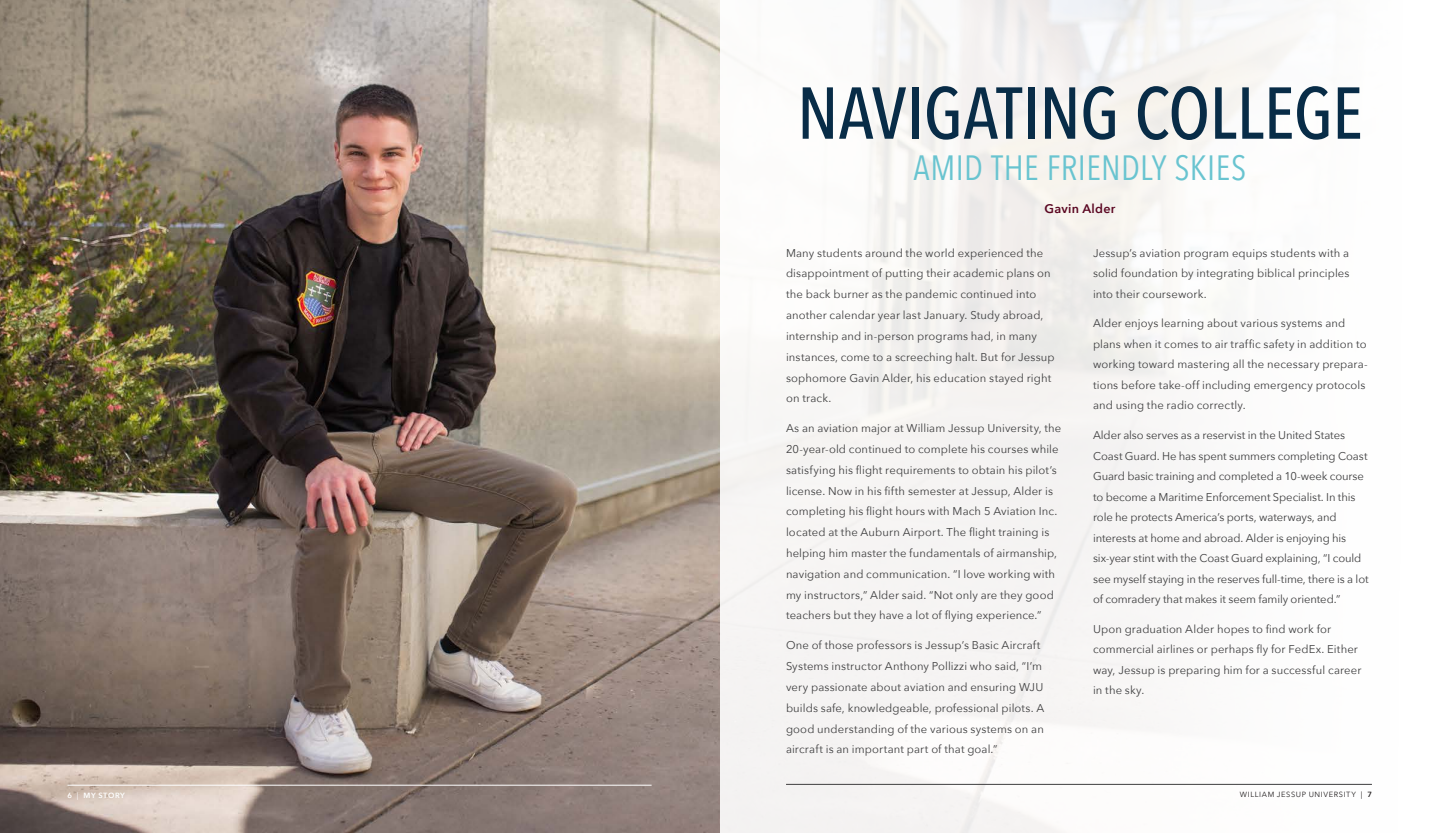
<style>
.page{position:relative;width:1440px;height:833px;background:#fff}
.page>*{position:absolute;margin:0;border:0;box-sizing:border-box;transform-origin:0 0}
.heading{font:500 72.5px "Avenir Next Condensed";letter-spacing:-.01em;color:#082c47}
.Small_heading_conden{font:35px "Avenir Next Condensed";letter-spacing:.01em;color:#69c4d0}
.heading_-_name{font:600 12.5px "Avenir Next";letter-spacing:.02em;color:#5b0722}
.body_text{font:11.25px/20.8px "Avenir Next";letter-spacing:.01em;color:#3e3e3f}
.body_text-2{font:11.25px/20.5px "Avenir Next";letter-spacing:-.01em;color:#3e3e3f}
.t1{font:7.5px "Avenir Next";letter-spacing:.08em;color:#231f20}
.t2{font:600 7.5px "Avenir Next";letter-spacing:.08em;color:#fff}
.s1{font-weight:400}
.s2{font-weight:600}
</style>
<div class="page">
<img style="left:0;top:0;width:720px;height:832px">
<div style="left:720px;top:0;width:720px;height:832px;background:#f9f8f7"></div>
<hr style="left:786px;top:784px;width:586px;height:1px;background:#3e3e3f">
<hr style="left:68px;top:785px;width:584px;height:1px;background:#fff">
<p class="heading" style="left:797px;top:69px;width:567px">NAVIGATING COLLEGE</p>
<p class="Small_heading_conden" style="left:914px;top:138px;width:334px">AMID THE FRIENDLY SKIES</p>
<p class="heading_-_name" style="left:1045px;top:198px;width:72px">Gavin Alder</p>
<p class="body_text" style="left:786px;top:242px;width:270px">Many students around the world experienced the disappointment of putting their academic plans on the back burner as the pandemic continued into another calendar year last January. Study abroad, internship and in-person programs had, in many instances, come to a screeching halt. But for Jessup sophomore Gavin Alder, his education stayed right on track.</p>
<p class="body_text" style="left:786px;top:417px;width:277px">As an aviation major at William Jessup University, the 20-year-old continued to complete his courses while satisfying his flight requirements to obtain his pilot’s license. Now in his fifth semester at Jessup, Alder is completing his flight hours with Mach 5 Aviation Inc. located at the Auburn Airport. The flight training is helping him master the fundamentals of airmanship, navigation and communication. “I love working with my instructors,” Alder said. “Not only are they good teachers but they have a lot of flying experience.”</p>
<p class="body_text" style="left:786px;top:634px;width:260px">One of those professors is Jessup’s Basic Aircraft Systems instructor Anthony Pollizzi who said, “I’m very passionate about aviation and ensuring WJU builds safe, knowledgeable, professional pilots. A good understanding of the various systems on an aircraft is an important part of that goal.”</p>
<p class="body_text" style="left:1093px;top:242px;width:258px;text-align:justify">Jessup’s aviation program equips students with a solid foundation by integrating biblical principles into their coursework.</p>
<p class="body_text" style="left:1093px;top:312px;width:276px">Alder enjoys learning about various systems and plans when it comes to air traffic safety in addition to working toward mastering all the necessary prepara&shy;tions before take-off including emergency protocols and using the radio correctly.</p>
<p class="body_text-2" style="left:1093px;top:424px;width:277px">Alder also serves as a reservist in the United States Coast Guard. He has spent summers completing Coast Guard basic training and completed a 10-week course to become a Maritime Enforcement Specialist. In this role he protects America’s ports, waterways, and interests at home and abroad. Alder is enjoying his six-year stint with the Coast Guard explaining, “I could see myself staying in the reserves full-time, there is a lot of comradery that makes it seem family oriented.”</p>
<p class="body_text" style="left:1093px;top:618px;width:270px">Upon graduation Alder hopes to find work for commercial airlines or perhaps fly for FedEx. Either way, Jessup is preparing him for a successful career in the sky.</p>
<p class="t2" style="left:68px;top:789px;width:59px">6 <span class="s1">|</span> MY STORY</p>
<p class="t1" style="left:1240px;top:788px;width:134px">WILLIAM JESSUP UNIVERSITY | <span class="s2">7</span></p>
</div>
